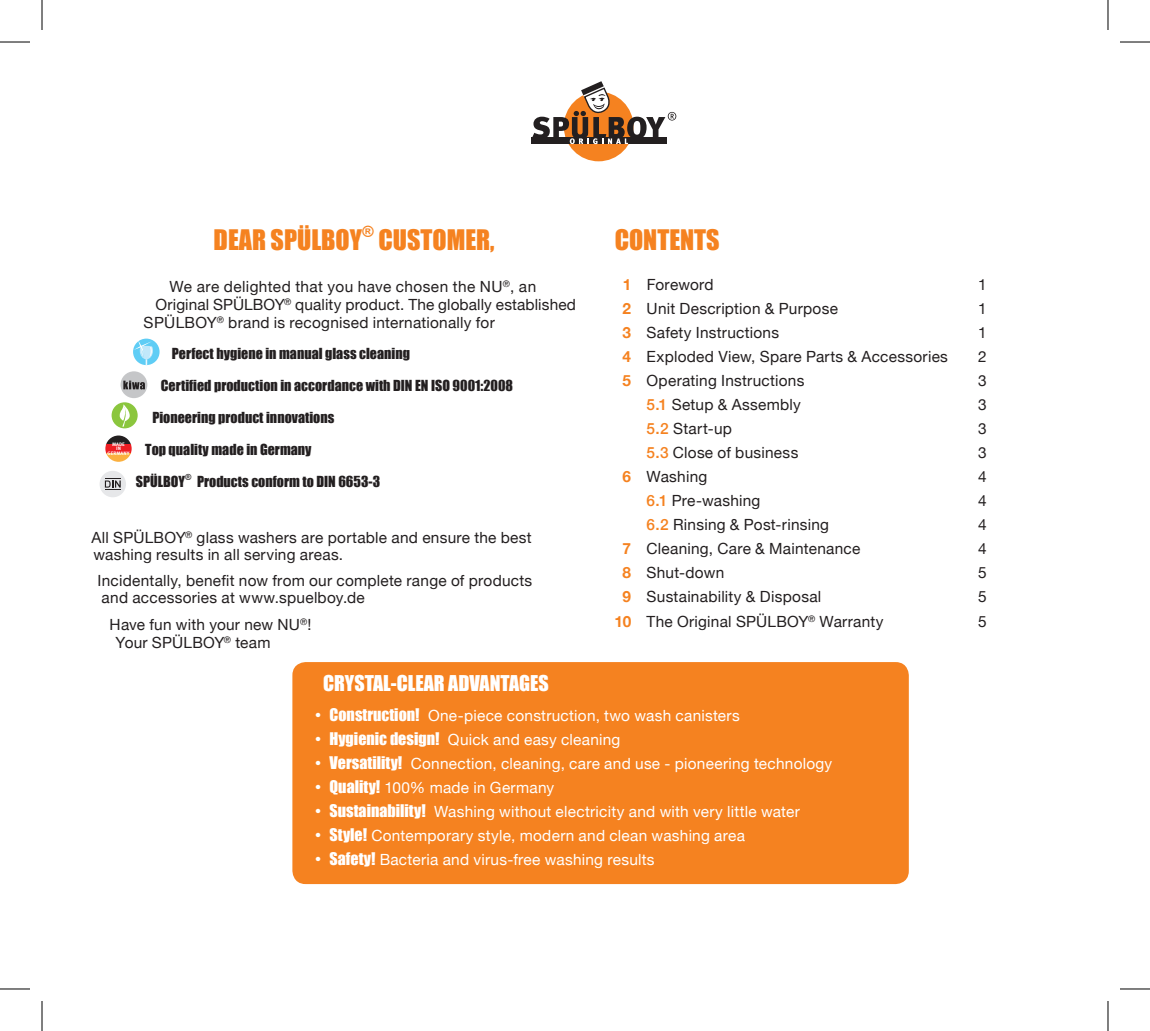
<style>
.page{position:relative;width:1150px;height:1031px;background:#fff}
.page>*{position:absolute;margin:0;border:0;box-sizing:border-box;transform-origin:0 0}
.t1{font:26px "Impact";color:#f58220}
.t2{font:20px "Impact";color:#fff}
.t3{font:15.4px/17px "Helvetica Neue";letter-spacing:.015em;color:#231f20}
.t4{font:15.4px "Helvetica Neue";letter-spacing:.015em;color:#fff}
.t5{font:15.2px "Impact";color:#f58220}
.t6{font:14px "Impact";color:#231f20}
.t7{font:8.2px "Impact";color:#231f20}
.t8{font:5px/4.4px "Meta Plus Bold Caps";color:#fff;text-align:center}
.s1{font-weight:700;color:#f58220}
.s2{font-weight:500;color:#f58220}
.s3{font-family:"Impact"}
.s4{font-family:"Impact";font-size:16px}
</style>
<div class="page">
<div style="left:564px;top:92px;width:69px;height:69px;background:#f58220;border-radius:50%"></div>
<div style="left:531px;top:137px;width:136px;height:7px;background:#231f20"></div>
<svg style="left:532px;top:81px;width:144px;height:63px"></svg>
<div style="left:292px;top:662px;width:617px;height:222px;background:#f58220;border-radius:13px"></div>
<div style="left:100px;top:471px;width:26px;height:26px;background:#e6e7e9;border-radius:50%"></div>
<svg style="left:105px;top:478px;width:16px;height:12px"></svg>
<svg style="left:111px;top:402px;width:27px;height:27px"></svg>
<svg style="left:106px;top:435px;width:25px;height:9px"></svg>
<div style="left:105px;top:444px;width:27px;height:9px;background:#ee1d23"></div>
<svg style="left:106px;top:453px;width:25px;height:9px"></svg>
<div style="left:121px;top:371px;width:26px;height:27px;background:#c5c6c8;border-radius:50%"></div>
<svg style="left:123px;top:381px;width:22px;height:8px"></svg>
<div style="left:133px;top:339px;width:27px;height:26px;background:#5fcdf5;border-radius:50%"></div>
<svg style="left:134px;top:339px;width:19px;height:26px"></svg>
<hr style="left:0;top:42px;width:30px;height:1px;background:#000">
<hr style="left:1120px;top:42px;width:30px;height:1px;background:#000">
<hr style="left:0;top:988px;width:30px;height:1px;background:#000">
<hr style="left:1120px;top:988px;width:30px;height:1px;background:#000">
<hr style="left:42px;top:0;width:1px;height:30px;background:#000">
<hr style="left:42px;top:1001px;width:1px;height:30px;background:#000">
<hr style="left:1107px;top:0;width:1px;height:30px;background:#000">
<hr style="left:1107px;top:1001px;width:1px;height:30px;background:#000">
<h1 class="t1" style="left:214px;top:219px;width:150px">DEAR SPÜLBOY</h1>
<p class="t5" style="left:362px;top:219px;width:13px">®</p>
<h1 class="t1" style="left:379px;top:219px;width:118px">CUSTOMER,</h1>
<p class="t3" style="left:170px;top:279px;width:368px">We are delighted that you have chosen the NU<sup>®</sup>, an</p>
<p class="t3" style="left:156px;top:297px;width:422px">Original SPÜLBOY<sup>®</sup> quality product. The globally established</p>
<p class="t3" style="left:144px;top:315px;width:353px">SPÜLBOY<sup>®</sup> brand is recognised internationally for</p>
<p class="t6" style="left:172px;top:343px;width:240px">Perfect hygiene in manual glass cleaning</p>
<p class="t6" style="left:161px;top:375px;width:354px">Certified production in accordance with DIN EN ISO 9001:2008</p>
<p class="t6" style="left:152px;top:407px;width:184px">Pioneering product innovations</p>
<p class="t6" style="left:145px;top:439px;width:168px">Top quality made in Germany</p>
<p class="t6" style="left:136px;top:471px;width:51px">SPÜLBOY</p>
<p class="t7" style="left:185px;top:471px;width:8px">®</p>
<p class="t6" style="left:197px;top:471px;width:185px">Products conform to DIN 6653-3</p>
<p class="t8" style="left:108px;top:442px;width:23px">MADE<br>IN<br>GERMANY</p>
<p class="t3" style="left:92px;top:530px;width:442px">All SPÜLBOY<sup>®</sup> glass washers are portable and ensure the best washing results in all serving areas.</p>
<p class="t3" style="left:98px;top:573px;width:436px">Incidentally, benefit now from our complete range of products and accessories at www.spuelboy.de</p>
<p class="t3" style="left:116px;top:616px;width:197px;line-height:18px;text-indent:-6px">Have fun with your new NU<sup>®</sup>!<br>Your SPÜLBOY<sup>®</sup> team</p>
<p class="t2" style="left:323px;top:668px;width:227px">CRYSTAL-CLEAR ADVANTAGES</p>
<h1 class="t1" style="left:615px;top:219px;width:107px">CONTENTS</h1>
<p class="t3" style="left:623px;top:277px;width:93px"><span class="s1">1</span> Foreword</p>
<p class="t3" style="left:978px;top:277px;width:10px">1</p>
<p class="t3" style="left:623px;top:301px;width:217px"><span class="s1">2</span> Unit Description &amp; Purpose</p>
<p class="t3" style="left:978px;top:301px;width:10px">1</p>
<p class="t3" style="left:623px;top:325px;width:158px"><span class="s1">3</span> Safety Instructions</p>
<p class="t3" style="left:978px;top:325px;width:10px">1</p>
<p class="t3" style="left:623px;top:349px;width:327px"><span class="s1">4</span> Exploded View, Spare Parts &amp; Accessories</p>
<p class="t3" style="left:978px;top:349px;width:10px">2</p>
<p class="t3" style="left:623px;top:373px;width:183px"><span class="s1">5</span> Operating Instructions</p>
<p class="t3" style="left:978px;top:373px;width:10px">3</p>
<p class="t3" style="left:647px;top:397px;width:156px"><span class="s2">5.1</span> Setup &amp; Assembly</p>
<p class="t3" style="left:978px;top:397px;width:10px">3</p>
<p class="t3" style="left:647px;top:421px;width:87px"><span class="s2">5.2</span> Start-up</p>
<p class="t3" style="left:978px;top:421px;width:10px">3</p>
<p class="t3" style="left:647px;top:444px;width:153px"><span class="s2">5.3</span> Close of business</p>
<p class="t3" style="left:978px;top:444px;width:10px">3</p>
<p class="t3" style="left:623px;top:468px;width:86px"><span class="s1">6</span> Washing</p>
<p class="t3" style="left:978px;top:468px;width:10px">4</p>
<p class="t3" style="left:647px;top:492px;width:115px"><span class="s2">6.1</span> Pre-washing</p>
<p class="t3" style="left:978px;top:492px;width:10px">4</p>
<p class="t3" style="left:647px;top:516px;width:184px"><span class="s2">6.2</span> Rinsing &amp; Post-rinsing</p>
<p class="t3" style="left:978px;top:516px;width:10px">4</p>
<p class="t3" style="left:623px;top:540px;width:239px"><span class="s1">7</span> Cleaning, Care &amp; Maintenance</p>
<p class="t3" style="left:978px;top:540px;width:10px">4</p>
<p class="t3" style="left:622px;top:564px;width:103px"><span class="s1">8</span> Shut-down</p>
<p class="t3" style="left:978px;top:564px;width:10px">5</p>
<p class="t3" style="left:622px;top:588px;width:200px"><span class="s1">9</span> Sustainability &amp; Disposal</p>
<p class="t3" style="left:978px;top:588px;width:10px">5</p>
<p class="t3" style="left:614px;top:613px;width:271px"><span class="s1">10</span> The Original SPÜLBOY<sup>®</sup> Warranty</p>
<p class="t3" style="left:978px;top:614px;width:10px">5</p>
<p class="t4" style="left:316px;top:704px;width:426px"><span class="s3">•</span> <span class="s4">Construction!</span> One-piece construction, two wash canisters</p>
<p class="t4" style="left:316px;top:728px;width:306px"><span class="s3">•</span> <span class="s4">Hygienic design!</span> Quick and easy cleaning</p>
<p class="t4" style="left:316px;top:752px;width:518px"><span class="s3">•</span> <span class="s4">Versatility!</span> Connection, cleaning, care and use - pioneering technology</p>
<p class="t4" style="left:316px;top:776px;width:240px"><span class="s3">•</span> <span class="s4">Quality!</span> 100% made in Germany</p>
<p class="t4" style="left:316px;top:800px;width:486px"><span class="s3">•</span> <span class="s4">Sustainability!</span> Washing without electricity and with very little water</p>
<p class="t4" style="left:316px;top:824px;width:431px"><span class="s3">•</span> <span class="s4">Style!</span> Contemporary style, modern and clean washing area</p>
<p class="t4" style="left:316px;top:848px;width:340px"><span class="s3">•</span> <span class="s4">Safety!</span> Bacteria and virus-free washing results</p>
</div>
